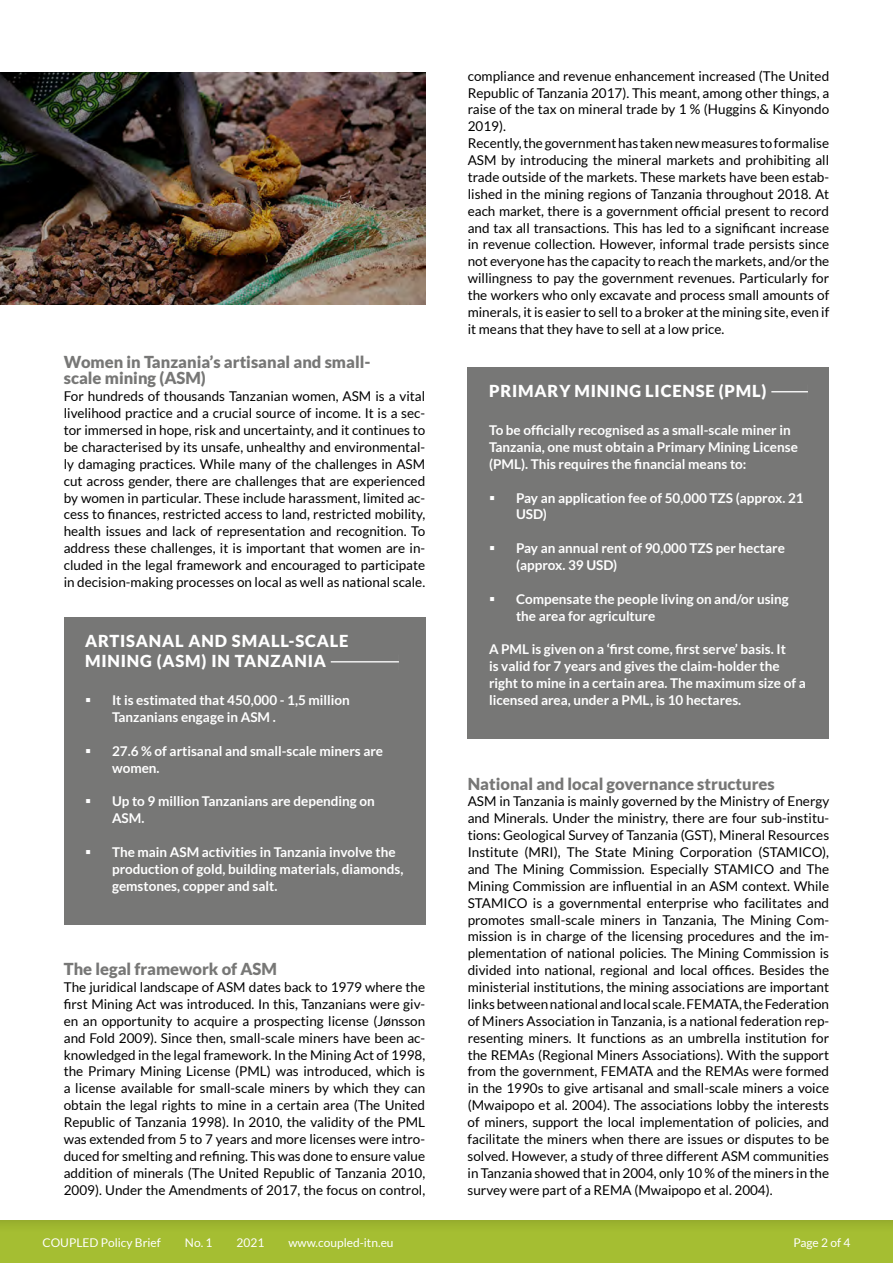
<style>
.page{position:relative;width:893px;height:1263px;background:#fff}
.page>*{position:absolute;margin:0;border:0;box-sizing:border-box;transform-origin:0 0}
.t1{font:900 16.5px/17px "Lato";color:#777776}
.t2{font:900 16.5px/20.7px "Lato";letter-spacing:.05em;color:#fff}
.t3{font:13.5px/16.8px "Lato";color:#000;text-align:justify}
.t4{font:700 13.5px/16.8px "Lato";color:#fff}
.t5{font:12px "Lato";color:#fff}
</style>
<div class="page">
<div style="left:0;top:1220px;width:893px;height:43px;background:#a5be32"></div>
<div style="left:0;top:1220px;width:893px;height:11px;background:#9db52f"></div>
<div style="left:64px;top:617px;width:361px;height:307px;background:#777776"></div>
<hr style="left:331px;top:661px;width:68px;height:1px;background:#fff">
<div style="left:468px;top:367px;width:361px;height:372px;background:#777776"></div>
<hr style="left:771px;top:391px;width:37px;height:1px;background:#fff">
<img style="left:0;top:72px;width:425px;height:232px">
<p class="t1" style="left:64px;top:353px;width:308px">Women in Tanzania’s artisanal and small&shy;scale mining (ASM)</p>
<p class="t3" style="left:64px;top:388px;width:363px">For hundreds of thousands Tanzanian women, ASM is a vital livelihood practice and a crucial source of income. It is a sec&shy;tor immersed in hope, risk and uncertainty, and it continues to be characterised by its unsafe, unhealthy and environmental&shy;ly damaging practices. While many of the challenges in ASM cut across gender, there are challenges that are experienced by women in particular. These include harassment, limited ac&shy;cess to finances, restricted access to land, restricted mobility, health issues and lack of representation and recognition. To address these challenges, it is important that women are in&shy;cluded in the legal framework and encouraged to participate in decision-making processes on local as well as national scale.</p>
<p class="t2" style="left:85px;top:630px;width:265px">ARTISANAL AND SMALL-SCALE<br>MINING (ASM) IN TANZANIA</p>
<p class="t4" style="left:112px;top:692px;width:239px">It is estimated that 450,000 - 1,5 million<br>Tanzanians engage in ASM .</p>
<p class="t4" style="left:112px;top:742px;width:273px">27.6 % of artisanal and small-scale miners are women.</p>
<p class="t4" style="left:112px;top:793px;width:264px">Up to 9 million Tanzanians are depending on<br>ASM.</p>
<p class="t4" style="left:112px;top:843px;width:293px">The main ASM activities in Tanzania involve the production of gold, building materials, diamonds, gemstones, copper and salt.</p>
<p class="t1" style="left:64px;top:960px;width:215px">The legal framework of ASM</p>
<p class="t3" style="left:64px;top:978px;width:363px">The juridical landscape of ASM dates back to 1979 where the first Mining Act was introduced. In this, Tanzanians were giv&shy;en an opportunity to acquire a prospecting license (Jønsson and Fold 2009). Since then, small-scale miners have been ac&shy;knowledged in the legal framework. In the Mining Act of 1998, the Primary Mining License (PML) was introduced, which is a license available for small-scale miners by which they can obtain the legal rights to mine in a certain area (The United Republic of Tanzania 1998). In 2010, the validity of the PML was extended from 5 to 7 years and more licenses were intro&shy;duced for smelting and refining. This was done to ensure value addition of minerals (The United Republic of Tanzania 2010, 2009). Under the Amendments of 2017, the focus on control,</p>
<p class="t3" style="left:468px;top:67px;width:363px;text-align:left">compliance and revenue enhancement increased (The United Republic of Tanzania 2017). This meant, among other things, a raise of the tax on mineral trade by 1 % (Huggins &amp; Kinyondo 2019).<br>Recently, the government has taken new measures to formalise ASM by introducing the mineral markets and prohibiting all trade outside of the markets. These markets have been estab&shy;lished in the mining regions of Tanzania throughout 2018. At each market, there is a government official present to record and tax all transactions. This has led to a significant increase in revenue collection. However, informal trade persists since not everyone has the capacity to reach the markets, and/or the willingness to pay the government revenues. Particularly for the workers who only excavate and process small amounts of minerals, it is easier to sell to a broker at the mining site, even if it means that they have to sell at a low price.</p>
<p class="t2" style="left:489px;top:380px;width:279px">PRIMARY MINING LICENSE (PML)</p>
<p class="t4" style="left:489px;top:422px;width:310px">To be officially recognised as a small-scale miner in<br>Tanzania, one must obtain a Primary Mining License (PML). This requires the financial means to:</p>
<p class="t4" style="left:516px;top:489px;width:289px">Pay an application fee of 50,000 TZS (approx. 21<br>USD)</p>
<p class="t4" style="left:516px;top:540px;width:270px">Pay an annual rent of 90,000 TZS per hectare (approx. 39 USD)</p>
<p class="t4" style="left:516px;top:590px;width:274px">Compensate the people living on and/or using the area for agriculture</p>
<p class="t4" style="left:489px;top:641px;width:318px">A PML is given on a ‘first come, first serve’ basis. It<br>is valid for 7 years and gives the claim-holder the right to mine in a certain area. The maximum size of a licensed area, under a PML, is 10 hectares.</p>
<p class="t1" style="left:468px;top:775px;width:309px">National and local governance structures</p>
<p class="t3" style="left:468px;top:793px;width:363px">ASM in Tanzania is mainly governed by the Ministry of Energy and Minerals. Under the ministry, there are four sub-institu&shy;tions: Geological Survey of Tanzania (GST), Mineral Resources Institute (MRI), The State Mining Corporation (STAMICO), and The Mining Commission. Especially STAMICO and The Mining Commission are influential in an ASM context. While STAMICO is a governmental enterprise who facilitates and promotes small-scale miners in Tanzania, The Mining Com&shy;mission is in charge of the licensing procedures and the im&shy;plementation of national policies. The Mining Commission is divided into national, regional and local offices. Besides the ministerial institutions, the mining associations are important links between national and local scale. FEMATA, the Federation of Miners Association in Tanzania, is a national federation rep&shy;resenting miners. It functions as an umbrella institution for the REMAs (Regional Miners Associations). With the support from the government, FEMATA and the REMAs were formed in the 1990s to give artisanal and small-scale miners a voice (Mwaipopo et al. 2004). The associations lobby the interests of miners, support the local implementation of policies, and facilitate the miners when there are issues or disputes to be solved. However, a study of three different ASM communities in Tanzania showed that in 2004, only 10 % of the miners in the survey were part of a REMA (Mwaipopo et al. 2004).</p>
<p class="t5" style="left:43px;top:1235px;width:120px">COUPLED Policy Brief</p>
<p class="t5" style="left:185px;top:1235px;width:29px">No. 1</p>
<p class="t5" style="left:236px;top:1235px;width:29px">2021</p>
<p class="t5" style="left:288px;top:1235px;width:107px">www.coupled-itn.eu</p>
<p class="t5" style="left:793px;top:1235px;width:59px">Page 2 of 4</p>
</div>
